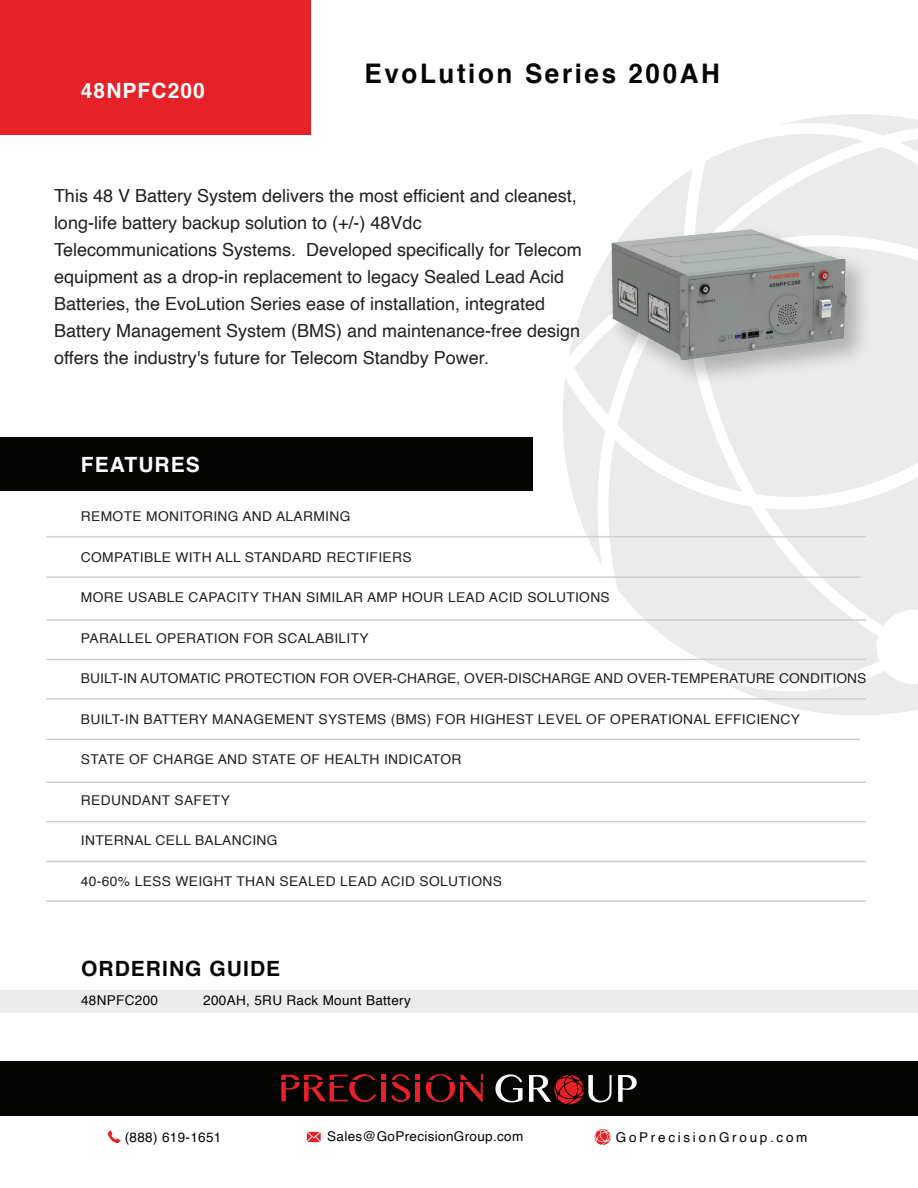
<style>
.page{position:relative;width:918px;height:1188px;background:#fff}
.page>*{position:absolute;margin:0;border:0;box-sizing:border-box;transform-origin:0 0}
.t1{font:700 27px "Helvetica";letter-spacing:.1em;color:#040503;scale:.96 1}
.t2{font:700 21px "Helvetica";letter-spacing:.05em;color:#fff}
.t3{font:700 21px "Helvetica";letter-spacing:.05em;color:#040503}
.t4{font:18px/27px "Helvetica";color:#231f20}
.t5{font:13.5px "Helvetica";letter-spacing:.025em;color:#231f20}
.t6{font:13.5px "Helvetica";letter-spacing:.005em;color:#231f20}
.t7{font:13.5px "Helvetica";letter-spacing:.025em;color:#040503}
.t8{font:13.5px "Helvetica";letter-spacing:.2em;color:#040503}
</style>
<div class="page">
<div style="left:0;top:0;width:310px;height:135px;background:#e62228"></div>
<svg style="left:557px;top:114px;width:361px;height:512px"></svg>
<svg style="left:606px;top:440px;width:274px;height:228px;fill:#ebebec"></svg>
<svg style="left:711px;top:668px;width:207px;height:47px"></svg>
<div style="left:0;top:437px;width:533px;height:54px;background:#040503"></div>
<div style="left:0;top:1061px;width:918px;height:55px;background:#040503"></div>
<hr style="left:46px;top:536px;width:820px;height:1px;background:#cdcece">
<hr style="left:46px;top:576px;width:814px;height:2px;background:#cdcece">
<hr style="left:46px;top:619px;width:820px;height:2px;background:#cdcece">
<hr style="left:46px;top:659px;width:820px;height:1px;background:#cdcece">
<hr style="left:46px;top:698px;width:820px;height:2px;background:#cdcece">
<hr style="left:46px;top:739px;width:814px;height:1px;background:#cdcece">
<hr style="left:46px;top:781px;width:820px;height:2px;background:#cdcece">
<hr style="left:46px;top:821px;width:820px;height:1px;background:#cdcece">
<hr style="left:46px;top:861px;width:820px;height:1px;background:#cdcece">
<hr style="left:46px;top:900px;width:820px;height:2px;background:#cdcece">
<svg style="left:281px;top:1074px;width:202px;height:29px"></svg>
<div style="left:381px;top:1082px;width:5px;height:19px;background:#e62228"></div>
<svg style="left:495px;top:1074px;width:28px;height:28px"></svg>
<svg style="left:618px;top:1075px;width:19px;height:27px"></svg>
<svg style="left:529px;top:1075px;width:83px;height:29px"></svg>
<svg style="left:108px;top:1131px;width:12px;height:12px"></svg>
<svg style="left:307px;top:1132px;width:14px;height:10px"></svg>
<svg style="left:595px;top:1129px;width:16px;height:16px"></svg>
<div style="left:0;top:990px;width:918px;height:23px;background:#ebebec"></div>
<img style="left:875px;top:218px;width:7px;height:176px">
<img style="left:584px;top:146px;width:291px;height:290px">
<p class="t2" style="left:81px;top:73px;width:125px">48NPFC200</p>
<h1 class="t1" style="left:364px;top:52px;width:372px">EvoLution Series 200AH</h1>
<p class="t4" style="left:54px;top:183px;width:529px">This 48 V Battery System delivers the most efficient and cleanest, long-life battery backup solution to (+/-) 48Vdc Telecommunications Systems. Developed specifically for Telecom equipment as a drop-in replacement to legacy Sealed Lead Acid Batteries, the EvoLution Series ease of installation, integrated Battery Management System (BMS) and maintenance-free design offers the industry's future for Telecom Standby Power.</p>
<p class="t2" style="left:81px;top:447px;width:120px">FEATURES</p>
<p class="t5" style="left:81px;top:506px;width:271px">REMOTE MONITORING AND ALARMING</p>
<p class="t5" style="left:81px;top:547px;width:332px">COMPATIBLE WITH ALL STANDARD RECTIFIERS</p>
<p class="t5" style="left:81px;top:587px;width:530px">MORE USABLE CAPACITY THAN SIMILAR AMP HOUR LEAD ACID SOLUTIONS</p>
<p class="t5" style="left:81px;top:628px;width:289px">PARALLEL OPERATION FOR SCALABILITY</p>
<p class="t6" style="left:81px;top:668px;width:787px">BUILT-IN AUTOMATIC PROTECTION FOR OVER-CHARGE, OVER-DISCHARGE AND OVER-TEMPERATURE CONDITIONS</p>
<p class="t5" style="left:81px;top:709px;width:721px">BUILT-IN BATTERY MANAGEMENT SYSTEMS (BMS) FOR HIGHEST LEVEL OF OPERATIONAL EFFICIENCY</p>
<p class="t5" style="left:81px;top:749px;width:382px">STATE OF CHARGE AND STATE OF HEALTH INDICATOR</p>
<p class="t5" style="left:81px;top:790px;width:150px">REDUNDANT SAFETY</p>
<p class="t5" style="left:81px;top:830px;width:198px">INTERNAL CELL BALANCING</p>
<p class="t5" style="left:81px;top:871px;width:423px">40-60% LESS WEIGHT THAN SEALED LEAD ACID SOLUTIONS</p>
<p class="t3" style="left:81px;top:952px;width:201px">ORDERING GUIDE</p>
<p class="t7" style="left:81px;top:990px;width:78px">48NPFC200</p>
<p class="t7" style="left:203px;top:990px;width:209px">200AH, 5RU Rack Mount Battery</p>
<p class="t7" style="left:125px;top:1127px;width:98px">(888) 619-1651</p>
<p class="t7" style="left:327px;top:1126px;width:198px">Sales@GoPrecisionGroup.com</p>
<p class="t8" style="left:616px;top:1127px;width:193px">GoPrecisionGroup.com</p>
</div>
